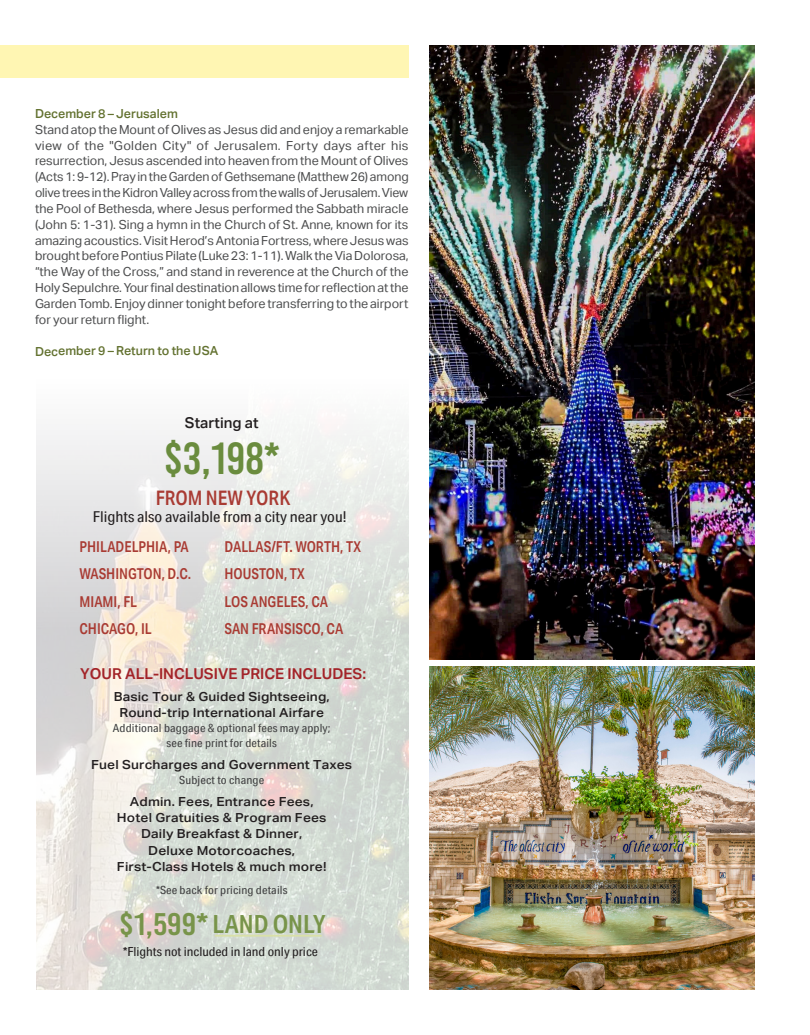
<style>
.page{position:relative;width:810px;height:1035px;background:#fff}
.page>*{position:absolute;margin:0;border:0;box-sizing:border-box;transform-origin:0 0}
.t1{font:45px "Bebas Kai";color:#6a8c3e}
.t2{font:600 25px "Aktiv Grotesk Cd";color:#78944a}
.t3{font:500 20px "Aktiv Grotesk Cd";color:#a93b33}
.t4{font:500 15px/27.5px "Aktiv Grotesk Cd";color:#a93b33}
.t5{font:15px "Aktiv Grotesk Cd";color:#231f20;scale:1.1 1}
.t6{font:600 15px "Aktiv Grotesk";color:#a32328}
.t7{font:500 15px "Aktiv Grotesk";color:#231f20}
.t8{font:12.5px/15.9px "Aktiv Grotesk";color:#4b4c4d;text-align:justify}
.t9{font:500 12.5px/16.2px "Aktiv Grotesk";letter-spacing:.01em;color:#231f20;text-align:center;scale:1.1 1}
.t10{font:500 12.5px "Aktiv Grotesk";color:#637230}
.t11{font:12.5px "Aktiv Grotesk Cd";color:#231f20;scale:1.1 1}
.t12{font:11.25px/15px "Aktiv Grotesk Cd";letter-spacing:.01em;color:#3e3e3f;text-align:center;scale:1.1 1}
.s1{font-family:"Bebas Kai";font-weight:400;font-size:31.25px}
</style>
<div class="page">
<img style="left:36px;top:430px;width:372px;height:560px">
<img style="left:430px;top:45px;width:325px;height:615px">
<img style="left:430px;top:667px;width:325px;height:323px">
<hr style="left:215px;top:935px;width:107px;height:2px;background:#d9e0a8">
<div style="left:0;top:45px;width:408px;height:33px;background:#fff6b3"></div>
<p class="t10" style="left:35px;top:106px;width:144px">December 8 – Jerusalem</p>
<p class="t8" style="left:35px;top:121px;width:375px">Stand atop the Mount of Olives as Jesus did and enjoy a remarkable view of the "Golden City" of Jerusalem. Forty days after his resurrection, Jesus ascended into heaven from the Mount of Olives (Acts 1: 9-12). Pray in the Garden of Gethsemane (Matthew 26) among olive trees in the Kidron Valley across from the walls of Jerusalem. View the Pool of Bethesda, where Jesus performed the Sabbath miracle (John 5: 1-31). Sing a hymn in the Church of St. Anne, known for its amazing acoustics. Visit Herod’s Antonia Fortress, where Jesus was brought before Pontius Pilate (Luke 23: 1-11). Walk the Via Dolorosa, “the Way of the Cross,” and stand in reverence at the Church of the Holy Sepulchre. Your final destination allows time for reflection at the Garden Tomb. Enjoy dinner tonight before transferring to the airport for your return flight.</p>
<p class="t10" style="left:35px;top:344px;width:185px">December 9 – Return to the USA</p>
<p class="t7" style="left:185px;top:414px;width:75px">Starting at</p>
<h1 class="t1" style="left:164px;top:434px;width:118px">$3,198*</h1>
<h3 class="t3" style="left:156px;top:486px;width:136px">FROM NEW YORK</h3>
<p class="t5" style="left:93px;top:508px;width:232px">Flights also available from a city near you!</p>
<p class="t4" style="left:80px;top:533px;width:113px">PHILADELPHIA, PA<br>WASHINGTON, D.C.<br>MIAMI, FL<br>CHICAGO, IL</p>
<p class="t4" style="left:224px;top:533px;width:138px">DALLAS/FT. WORTH, TX<br>HOUSTON, TX<br>LOS ANGELES, CA<br>SAN FRANSISCO, CA</p>
<p class="t6" style="left:80px;top:665px;width:287px">YOUR ALL-INCLUSIVE PRICE INCLUDES:</p>
<p class="t9" style="left:114px;top:688px;width:198px">Basic Tour &amp; Guided Sightseeing,<br>Round-trip International Airfare</p>
<p class="t12" style="left:113px;top:721px;width:199px">Additional baggage &amp; optional fees may apply; see fine print for details</p>
<p class="t9" style="left:91px;top:757px;width:239px">Fuel Surcharges and Government Taxes</p>
<p class="t12" style="left:179px;top:772px;width:79px">Subject to change</p>
<p class="t9" style="left:117px;top:793px;width:192px">Admin. Fees, Entrance Fees,<br>Hotel Gratuities &amp; Program Fees<br>Daily Breakfast &amp; Dinner,<br>Deluxe Motorcoaches,<br>First-Class Hotels &amp; much more!</p>
<p class="t12" style="left:156px;top:882px;width:121px">*See back for pricing details</p>
<h2 class="t2" style="left:119px;top:909px;width:208px"><span class="s1">$1,599*</span> LAND ONLY</h2>
<p class="t11" style="left:123px;top:944px;width:179px">*Flights not included in land only price</p>
</div>
